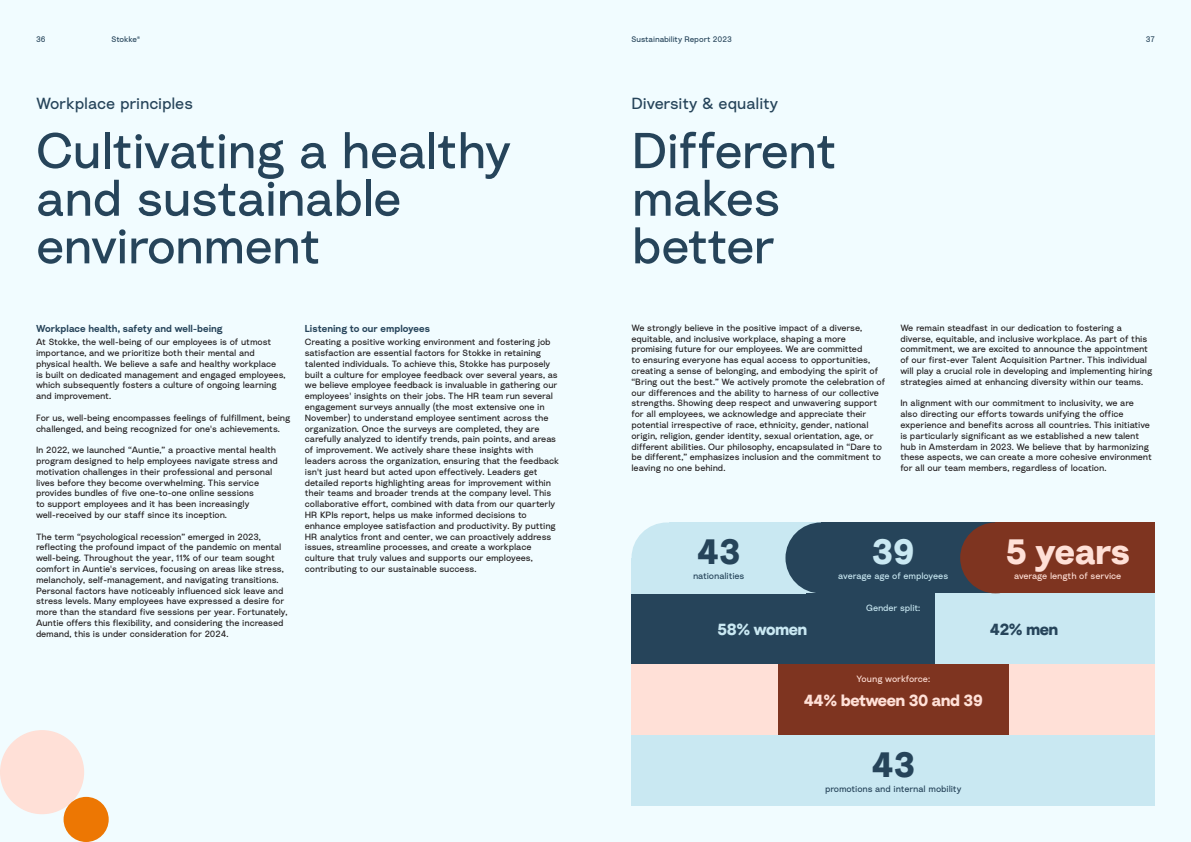
<style>
.page{position:relative;width:1191px;height:842px;background:#fff}
.page>*{position:absolute;margin:0;border:0;box-sizing:border-box;transform-origin:0 0}
.t1{font:50px/47.6px "Stokke";letter-spacing:-.02em;color:#26445a}
.t2{font:700 35px "Stokke";letter-spacing:-.01em;color:#ffe0d7}
.t3{font:700 35px "Stokke";color:#26445a}
.t4{font:700 35px "Stokke";color:#c9e8f2}
.t5{font:16px "Stokke";letter-spacing:-.01em;color:#26445a}
.t6{font:700 16px "Stokke";letter-spacing:-.02em;color:#ffe0d7}
.t7{font:700 16px "Stokke";letter-spacing:-.035em;color:#c9e8f2}
.t8{font:700 16px "Stokke";color:#26445a}
.t9{font:600 10px "Stokke";letter-spacing:.005em;color:#26445a}
.t10{font:9px/10.8px "Stokke";letter-spacing:-.01em;color:#231f20}
.t11{font:9px "Stokke";letter-spacing:-.01em;color:#26445a}
.t12{font:9px "Stokke";letter-spacing:-.015em;color:#ffe0d7}
.t13{font:9px "Stokke";letter-spacing:-.015em;color:#c9e8f2}
.t14{font:8px "Stokke";letter-spacing:-.01em;color:#26445a}
</style>
<div class="page">
<div style="left:595px;top:0;width:596px;height:842px;background:#f1fcff"></div>
<div style="left:0;top:0;width:595px;height:842px;background:#f1fcff"></div>
<div style="left:935px;top:593px;width:220px;height:71px;background:#c9e8f2"></div>
<div style="left:631px;top:593px;width:304px;height:71px;background:#26445a"></div>
<div style="left:672px;top:522px;width:154px;height:71px;background:#c9e8f2"></div>
<div style="left:631px;top:558px;width:175px;height:35px;background:#c9e8f2"></div>
<div style="left:631px;top:664px;width:524px;height:71px;background:#ffe0d7"></div>
<div style="left:778px;top:664px;width:230px;height:71px;background:#7e3420"></div>
<div style="left:821px;top:522px;width:174px;height:71px;background:#26445a"></div>
<div style="left:631px;top:735px;width:524px;height:71px;background:#c9e8f2"></div>
<div style="left:995px;top:522px;width:160px;height:71px;background:#7e3420"></div>
<div style="left:785px;top:522px;width:71px;height:71px;background:#26445a;border-radius:50%"></div>
<div style="left:960px;top:522px;width:71px;height:71px;background:#7e3420;border-radius:50%"></div>
<div style="left:631px;top:522px;width:71px;height:71px;background:#c9e8f2;border-radius:50%"></div>
<div style="left:0;top:730px;width:84px;height:84px;background:#ffe0d7;border-radius:50%"></div>
<div style="left:64px;top:797px;width:45px;height:45px;background:#ed7703;border-radius:50%"></div>
<p class="t14" style="left:36px;top:34px;width:11px">36</p>
<p class="t14" style="left:111px;top:34px;width:31px">Stokke®</p>
<p class="t14" style="left:631px;top:34px;width:102px">Sustainability Report 2023</p>
<p class="t14" style="left:1145px;top:34px;width:11px">37</p>
<h3 class="t5" style="left:36px;top:93px;width:158px">Workplace principles</h3>
<h1 class="t1" style="left:36px;top:125px;width:476px">Cultivating a healthy and sustainable environment</h1>
<p class="t9" style="left:36px;top:321px;width:188px">Workplace health, safety and well-being</p>
<p class="t10" style="left:36px;top:336px;width:251px">At Stokke, the well-being of our employees is of utmost importance, and we prioritize both their mental and physical health. We believe a safe and healthy workplace<br>is built on dedicated management and engaged employees, which subsequently fosters a culture of ongoing learning and improvement.</p>
<p class="t10" style="left:36px;top:412px;width:256px">For us, well-being encompasses feelings of fulfillment, being challenged, and being recognized for one's achievements.</p>
<p class="t10" style="left:36px;top:444px;width:243px">In 2022, we launched “Auntie,” a proactive mental health program designed to help employees navigate stress and motivation challenges in their professional and personal lives before they become overwhelming. This service provides bundles of five one-to-one online sessions<br>to support employees and it has been increasingly well‑received by our staff since its inception.</p>
<p class="t10" style="left:36px;top:531px;width:253px">The term “psychological recession” emerged in 2023, reflecting the profound impact of the pandemic on mental well-being. Throughout the year, 11% of our team sought comfort in Auntie's services, focusing on areas like stress, melancholy, self-management, and navigating transitions.<br>Personal factors have noticeably influenced sick leave and stress levels. Many employees have expressed a desire for more than the standard five sessions per year. Fortunately, Auntie offers this flexibility, and considering the increased demand, this is under consideration for 2024.</p>
<p class="t9" style="left:305px;top:321px;width:127px">Listening to our employees</p>
<p class="t10" style="left:305px;top:336px;width:256px">Creating a positive working environment and fostering job satisfaction are essential factors for Stokke in retaining talented individuals. To achieve this, Stokke has purposely built a culture for employee feedback over several years, as we believe employee feedback is invaluable in gathering our employees' insights on their jobs. The HR team run several engagement surveys annually (the most extensive one in November) to understand employee sentiment across the organization. Once the surveys are completed, they are carefully analyzed to identify trends, pain points, and areas of improvement. We actively share these insights with leaders across the organization, ensuring that the feedback isn't just heard but acted upon effectively. Leaders get detailed reports highlighting areas for improvement within their teams and broader trends at the company level. This collaborative effort, combined with data from our quarterly HR KPIs report, helps us make informed decisions to enhance employee satisfaction and productivity. By putting HR analytics front and center, we can proactively address issues, streamline processes, and create a workplace culture that truly values and supports our employees, contributing to our sustainable success.</p>
<h3 class="t5" style="left:631px;top:93px;width:148px">Diversity &amp; equality</h3>
<h1 class="t1" style="left:631px;top:125px;width:207px">Different makes better</h1>
<p class="t10" style="left:631px;top:322px;width:255px">We strongly believe in the positive impact of a diverse, equitable, and inclusive workplace, shaping a more promising future for our employees. We are committed<br>to ensuring everyone has equal access to opportunities, creating a sense of belonging, and embodying the spirit of “Bring out the best.” We actively promote the celebration of our differences and the ability to harness of our collective strengths. Showing deep respect and unwavering support for all employees, we acknowledge and appreciate their potential irrespective of race, ethnicity, gender, national origin, religion, gender identity, sexual orientation, age, or different abilities. Our philosophy, encapsulated in “Dare to be different,” emphasizes inclusion and the commitment to leaving no one behind.</p>
<p class="t10" style="left:900px;top:322px;width:253px">We remain steadfast in our dedication to fostering a diverse, equitable, and inclusive workplace. As part of this commitment, we are excited to announce the appointment of our first-ever Talent Acquisition Partner. This individual will play a crucial role in developing and implementing hiring strategies aimed at enhancing diversity within our teams.</p>
<p class="t10" style="left:900px;top:397px;width:253px">In alignment with our commitment to inclusivity, we are also directing our efforts towards unifying the office experience and benefits across all countries. This initiative is particularly significant as we established a new talent hub in Amsterdam in 2023. We believe that by harmonizing these aspects, we can create a more cohesive environment for all our team members, regardless of location.</p>
<h2 class="t3" style="left:697px;top:527px;width:45px">43</h2>
<p class="t11" style="left:693px;top:570px;width:53px">nationalities</p>
<h2 class="t4" style="left:872px;top:527px;width:44px">39</h2>
<p class="t13" style="left:838px;top:570px;width:111px">average age of employees</p>
<p class="t13" style="left:866px;top:601px;width:56px">Gender split:</p>
<h2 class="t2" style="left:1005px;top:527px;width:126px">5 years</h2>
<p class="t12" style="left:1014px;top:570px;width:109px">average length of service</p>
<h3 class="t7" style="left:717px;top:618px;width:91px">58% women</h3>
<h3 class="t8" style="left:989px;top:618px;width:70px">42% men</h3>
<p class="t12" style="left:856px;top:672px;width:75px">Young workforce:</p>
<h3 class="t6" style="left:803px;top:689px;width:181px">44% between 30 and 39</h3>
<h2 class="t3" style="left:871px;top:740px;width:45px">43</h2>
<p class="t11" style="left:825px;top:782px;width:138px">promotions and internal mobility</p>
</div>
